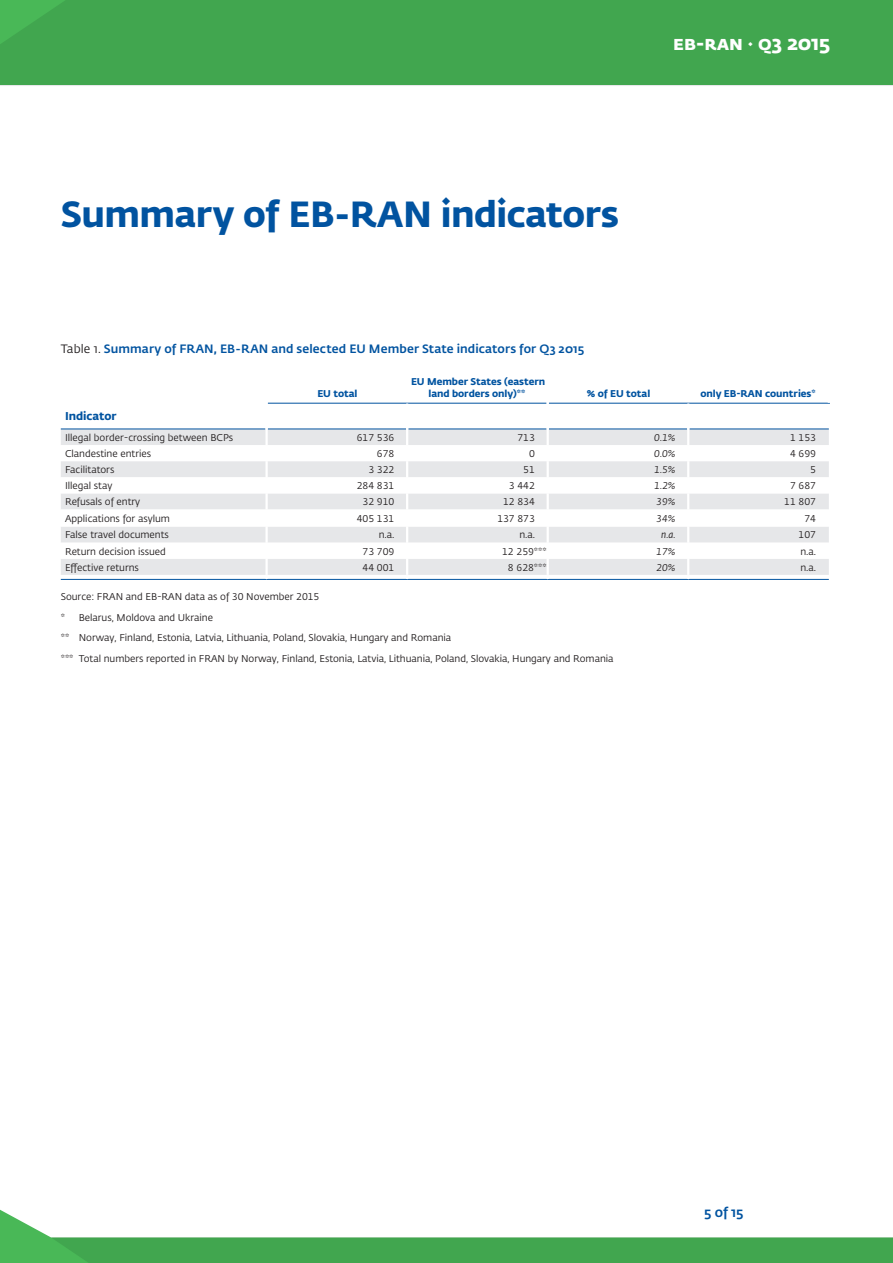
<style>
.page{position:relative;width:893px;height:1263px;background:#fff}
.page>*{position:absolute;margin:0;border:0;box-sizing:border-box;transform-origin:0 0}
.RAU_head1{font:700 36px "Fedra Sans Pro";letter-spacing:-.015em;color:#0153a0}
.t1{font:700 20.25px "Fedra Sans Pro";letter-spacing:.005em;color:#fff}
.t2{font:500 13.5px "Fedra Sans Pro";color:#0153a0}
.RAU_caption{font:500 12px "Fedra Sans Pro";letter-spacing:.01em;color:#0153a0}
.table_subhead{font:700 11.25px "Fedra Sans Pro";letter-spacing:-.005em;color:#0153a0}
.table_body_left{font:9.75px "Fedra Sans Pro";letter-spacing:-.005em;color:#231f20}
.table_head_6{font:700 9.75px/12px "Fedra Sans Pro";letter-spacing:-.005em;color:#0153a0;text-align:center}
.table_body_left-2{font:italic 9.75px "Fedra Sans Pro";letter-spacing:-.005em;color:#231f20}
.s1{font-weight:400;color:#231f20}
</style>
<div class="page">
<svg style="left:268px;top:402px;width:560px;height:1px"></svg>
<svg style="left:61px;top:428px;width:768px;height:151px"></svg>
<div style="left:61px;top:430px;width:768px;height:145px;background:#e6e7e9"></div>
<svg style="left:61px;top:445px;width:768px;height:114px"></svg>
<hr style="left:61px;top:429px;width:204px;height:1px;background:#0153a0">
<hr style="left:268px;top:429px;width:138px;height:1px;background:#0153a0">
<hr style="left:408px;top:429px;width:139px;height:1px;background:#0153a0">
<hr style="left:549px;top:429px;width:138px;height:1px;background:#0153a0">
<hr style="left:689px;top:429px;width:140px;height:1px;background:#0153a0">
<hr style="left:407px;top:403px;width:140px;height:1px;background:#0153a0">
<hr style="left:549px;top:403px;width:139px;height:1px;background:#0153a0">
<hr style="left:688px;top:403px;width:142px;height:1px;background:#0153a0">
<hr style="left:268px;top:403px;width:139px;height:1px;background:#0153a0">
<hr style="left:61px;top:579px;width:206px;height:1px;background:#0153a0">
<hr style="left:267px;top:579px;width:140px;height:1px;background:#0153a0">
<hr style="left:407px;top:579px;width:141px;height:1px;background:#0153a0">
<hr style="left:548px;top:579px;width:140px;height:1px;background:#0153a0">
<hr style="left:688px;top:579px;width:141px;height:1px;background:#0153a0">
<hr style="left:547px;top:371px;width:2px;height:32px;background:#fff">
<hr style="left:265px;top:403px;width:3px;height:26px;background:#fff">
<hr style="left:406px;top:404px;width:2px;height:25px;background:#fff">
<hr style="left:265px;top:429px;width:3px;height:16px;background:#fff">
<hr style="left:265px;top:445px;width:3px;height:16px;background:#fff">
<hr style="left:265px;top:461px;width:3px;height:16px;background:#fff">
<hr style="left:265px;top:477px;width:3px;height:16px;background:#fff">
<hr style="left:265px;top:493px;width:3px;height:16px;background:#fff">
<hr style="left:265px;top:509px;width:3px;height:18px;background:#fff">
<hr style="left:265px;top:527px;width:3px;height:16px;background:#fff">
<hr style="left:265px;top:543px;width:3px;height:16px;background:#fff">
<hr style="left:265px;top:559px;width:3px;height:16px;background:#fff">
<svg style="left:265px;top:575px;width:3px;height:4px"></svg>
<svg style="left:406px;top:429px;width:2px;height:150px"></svg>
<hr style="left:547px;top:403px;width:2px;height:26px;background:#fff">
<svg style="left:547px;top:429px;width:2px;height:150px"></svg>
<hr style="left:687px;top:404px;width:2px;height:25px;background:#fff">
<svg style="left:687px;top:429px;width:2px;height:150px"></svg>
<div style="left:0;top:0;width:893px;height:86px;background:#41a64f"></div>
<svg style="left:0;top:1209px;width:51px;height:54px;fill:#49b857"></svg>
<div style="left:51px;top:1237px;width:842px;height:26px;background:#41a64f"></div>
<h2 class="t1" style="left:673px;top:26px;width:159px">eb-ran · q3 2015</h2>
<p class="RAU_head1" style="left:61px;top:185px;width:560px">Summary of EB-RAN indicators</p>
<p class="RAU_caption" style="left:61px;top:339px;width:525px"><span class="s1">Table 1.</span> Summary of FRAN, EB-RAN and selected EU Member State indicators for Q3 2015</p>
<p class="table_head_6" style="left:317px;top:387px;width:42px">EU total</p>
<p class="table_head_6" style="left:411px;top:375px;width:136px">EU Member States (eastern land borders only)**</p>
<p class="table_head_6" style="left:587px;top:387px;width:65px">% of EU total</p>
<p class="table_head_6" style="left:700px;top:387px;width:117px">only EB-RAN countries*</p>
<p class="table_subhead" style="left:65px;top:407px;width:53px">Indicator</p>
<p class="table_body_left" style="left:65px;top:431px;width:170px">Illegal border-crossing between BCPs</p>
<p class="table_body_left" style="left:357px;top:431px;width:39px">617 536</p>
<p class="table_body_left" style="left:517px;top:431px;width:19px">713</p>
<p class="table_body_left-2" style="left:654px;top:431px;width:23px">0.1%</p>
<p class="table_body_left" style="left:790px;top:431px;width:28px">1 153</p>
<p class="table_body_left" style="left:65px;top:447px;width:88px">Clandestine entries</p>
<p class="table_body_left" style="left:377px;top:447px;width:19px">678</p>
<p class="table_body_left" style="left:529px;top:447px;width:7px">0</p>
<p class="table_body_left-2" style="left:654px;top:447px;width:23px">0.0%</p>
<p class="table_body_left" style="left:790px;top:447px;width:28px">4 699</p>
<p class="table_body_left" style="left:65px;top:463px;width:51px">Facilitators</p>
<p class="table_body_left" style="left:368px;top:463px;width:28px">3 322</p>
<p class="table_body_left" style="left:523px;top:463px;width:13px">51</p>
<p class="table_body_left-2" style="left:654px;top:463px;width:23px">1.5%</p>
<p class="table_body_left" style="left:810px;top:463px;width:7px">5</p>
<p class="table_body_left" style="left:65px;top:479px;width:49px">Illegal stay</p>
<p class="table_body_left" style="left:357px;top:479px;width:39px">284 831</p>
<p class="table_body_left" style="left:509px;top:479px;width:28px">3 442</p>
<p class="table_body_left-2" style="left:654px;top:479px;width:23px">1.2%</p>
<p class="table_body_left" style="left:790px;top:479px;width:28px">7 687</p>
<p class="table_body_left" style="left:65px;top:495px;width:77px">Refusals of entry</p>
<p class="table_body_left" style="left:363px;top:495px;width:33px">32 910</p>
<p class="table_body_left" style="left:503px;top:495px;width:33px">12 834</p>
<p class="table_body_left-2" style="left:656px;top:495px;width:21px">39%</p>
<p class="table_body_left" style="left:784px;top:495px;width:33px">11 807</p>
<p class="table_body_left" style="left:65px;top:512px;width:106px">Applications for asylum</p>
<p class="table_body_left" style="left:357px;top:512px;width:39px">405 131</p>
<p class="table_body_left" style="left:497px;top:512px;width:39px">137 873</p>
<p class="table_body_left-2" style="left:656px;top:512px;width:21px">34%</p>
<p class="table_body_left" style="left:804px;top:512px;width:13px">74</p>
<p class="table_body_left" style="left:65px;top:528px;width:105px">False travel documents</p>
<p class="table_body_left" style="left:379px;top:528px;width:17px">n.a.</p>
<p class="table_body_left" style="left:519px;top:528px;width:17px">n.a.</p>
<p class="table_body_left-2" style="left:661px;top:528px;width:16px">n.a.</p>
<p class="table_body_left" style="left:799px;top:528px;width:19px">107</p>
<p class="table_body_left" style="left:65px;top:544px;width:102px">Return decision issued</p>
<p class="table_body_left" style="left:363px;top:544px;width:33px">73 709</p>
<p class="table_body_left" style="left:502px;top:544px;width:46px">12 259***</p>
<p class="table_body_left-2" style="left:656px;top:544px;width:21px">17%</p>
<p class="table_body_left" style="left:800px;top:544px;width:17px">n.a.</p>
<p class="table_body_left" style="left:65px;top:560px;width:75px">Effective returns</p>
<p class="table_body_left" style="left:363px;top:560px;width:33px">44 001</p>
<p class="table_body_left" style="left:508px;top:560px;width:40px">8 628***</p>
<p class="table_body_left-2" style="left:656px;top:560px;width:21px">20%</p>
<p class="table_body_left" style="left:800px;top:560px;width:17px">n.a.</p>
<p class="table_body_left" style="left:61px;top:590px;width:260px">Source: FRAN and EB-RAN data as of 30 November 2015</p>
<p class="table_body_left" style="left:61px;top:611px;width:154px">* Belarus, Moldova and Ukraine</p>
<p class="table_body_left" style="left:61px;top:631px;width:392px">** Norway, Finland, Estonia, Latvia, Lithuania, Poland, Slovakia, Hungary and Romania</p>
<p class="table_body_left" style="left:61px;top:652px;width:554px">*** Total numbers reported in FRAN by Norway, Finland, Estonia, Latvia, Lithuania, Poland, Slovakia, Hungary and Romania</p>
<h3 class="t2" style="left:704px;top:1202px;width:41px">5 of 15</h3>
</div>
